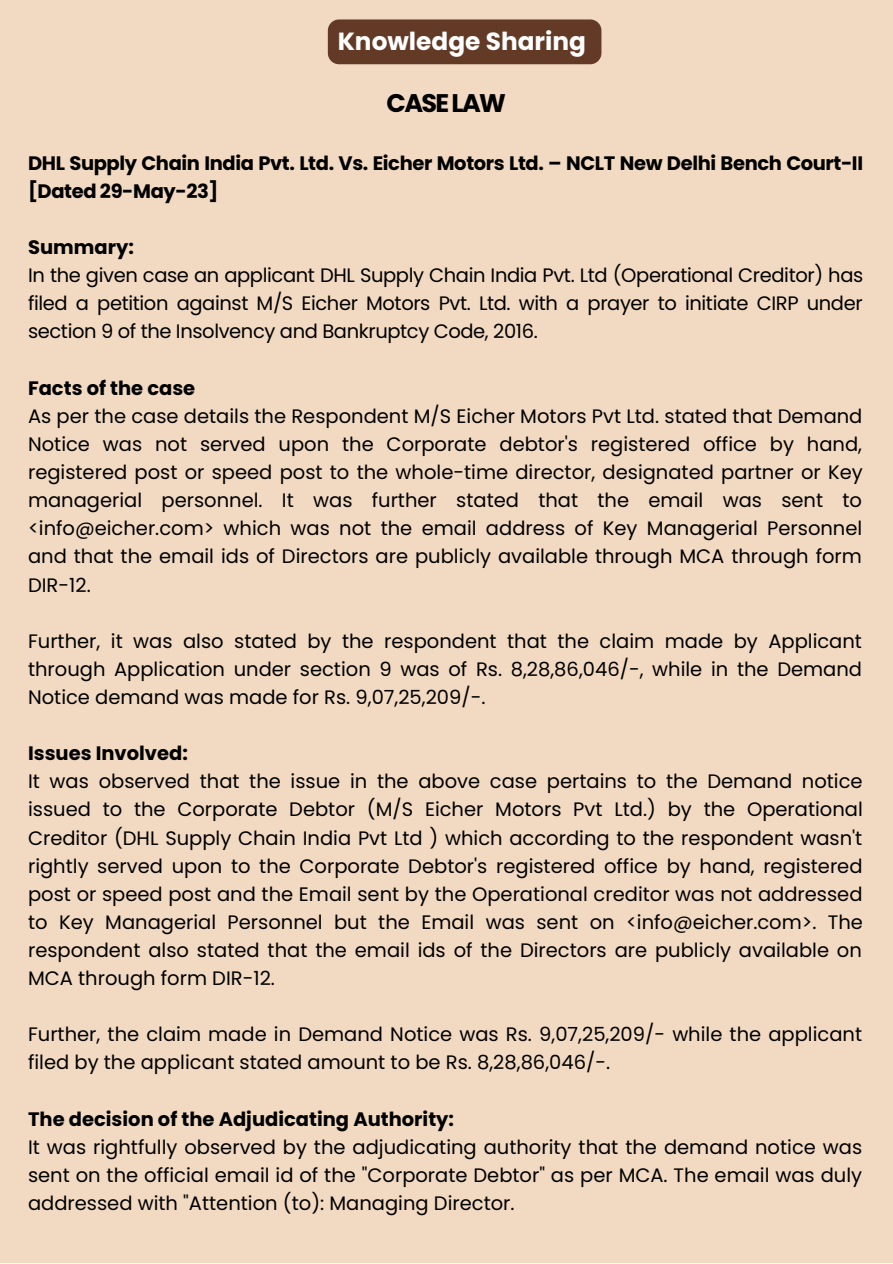
<style>
.page{position:relative;width:893px;height:1264px;background:#fff}
.page>*{position:absolute;margin:0;border:0;box-sizing:border-box;transform-origin:0 0}
.t1{font:700 25.5px "Poppins";letter-spacing:-.065em;color:#000}
.t2{font:700 24.75px "Poppins";color:#fff}
.t3{font:19.5px/28px "Poppins";color:#000;text-align:justify}
.t4{font:700 19.5px/28px "Poppins";letter-spacing:-.02em;color:#000}
.t5{font:700 19.5px "Poppins";color:#000}
</style>
<div class="page">
<div style="left:0;top:0;width:892px;height:1262px;background:#f2dac2"></div>
<div style="left:328px;top:19px;width:273px;height:45px;background:#623a26;border-radius:11px"></div>
<p class="t2" style="left:337px;top:24px;width:250px">Knowledge Sharing</p>
<p class="t1" style="left:386px;top:86px;width:121px">CASELAW</p>
<p class="t4" style="left:28px;top:149px;width:836px">DHL Supply Chain India Pvt. Ltd. Vs. Eicher Motors Ltd. – NCLT New Delhi Bench Court-II [Dated 29-May-23]</p>
<p class="t5" style="left:28px;top:234px;width:107px">Summary:</p>
<p class="t3" style="left:28px;top:261px;width:836px">In the given case an applicant DHL Supply Chain India Pvt. Ltd (Operational Creditor) has filed a petition against M/S Eicher Motors Pvt. Ltd. with a prayer to initiate CIRP under section 9 of the Insolvency and Bankruptcy Code, 2016.</p>
<p class="t5" style="left:28px;top:374px;width:169px">Facts of the case</p>
<p class="t3" style="left:28px;top:402px;width:836px">As per the case details the Respondent M/S Eicher Motors Pvt Ltd. stated that Demand Notice was not served upon the Corporate debtor's registered office by hand, registered post or speed post to the whole-time director, designated partner or Key managerial personnel. It was further stated that the email was sent to &lt;info@eicher.com&gt; which was not the email address of Key Managerial Personnel and that the email ids of Directors are publicly available through MCA through form DIR-12.</p>
<p class="t3" style="left:28px;top:627px;width:835px">Further, it was also stated by the respondent that the claim made by Applicant through Application under section 9 was of Rs. 8,28,86,046/-, while in the Demand Notice demand was made for Rs. 9,07,25,209/-.</p>
<p class="t5" style="left:28px;top:739px;width:161px">Issues Involved:</p>
<p class="t3" style="left:28px;top:767px;width:836px">It was observed that the issue in the above case pertains to the Demand notice issued to the Corporate Debtor (M/S Eicher Motors Pvt Ltd.) by the Operational Creditor (DHL Supply Chain India Pvt Ltd ) which according to the respondent wasn't rightly served upon to the Corporate Debtor's registered office by hand, registered post or speed post and the Email sent by the Operational creditor was not addressed to Key Managerial Personnel but the Email was sent on &lt;info@eicher.com&gt;. The respondent also stated that the email ids of the Directors are publicly available on MCA through form DIR-12.</p>
<p class="t3" style="left:28px;top:1020px;width:835px">Further, the claim made in Demand Notice was Rs. 9,07,25,209/- while the applicant filed by the applicant stated amount to be Rs. 8,28,86,046/-.</p>
<p class="t5" style="left:28px;top:1105px;width:427px">The decision of the Adjudicating Authority:</p>
<p class="t3" style="left:28px;top:1132px;width:835px">It was rightfully observed by the adjudicating authority that the demand notice was sent on the official email id of the "Corporate Debtor" as per MCA. The email was duly addressed with "Attention (to): Managing Director.</p>
</div>
